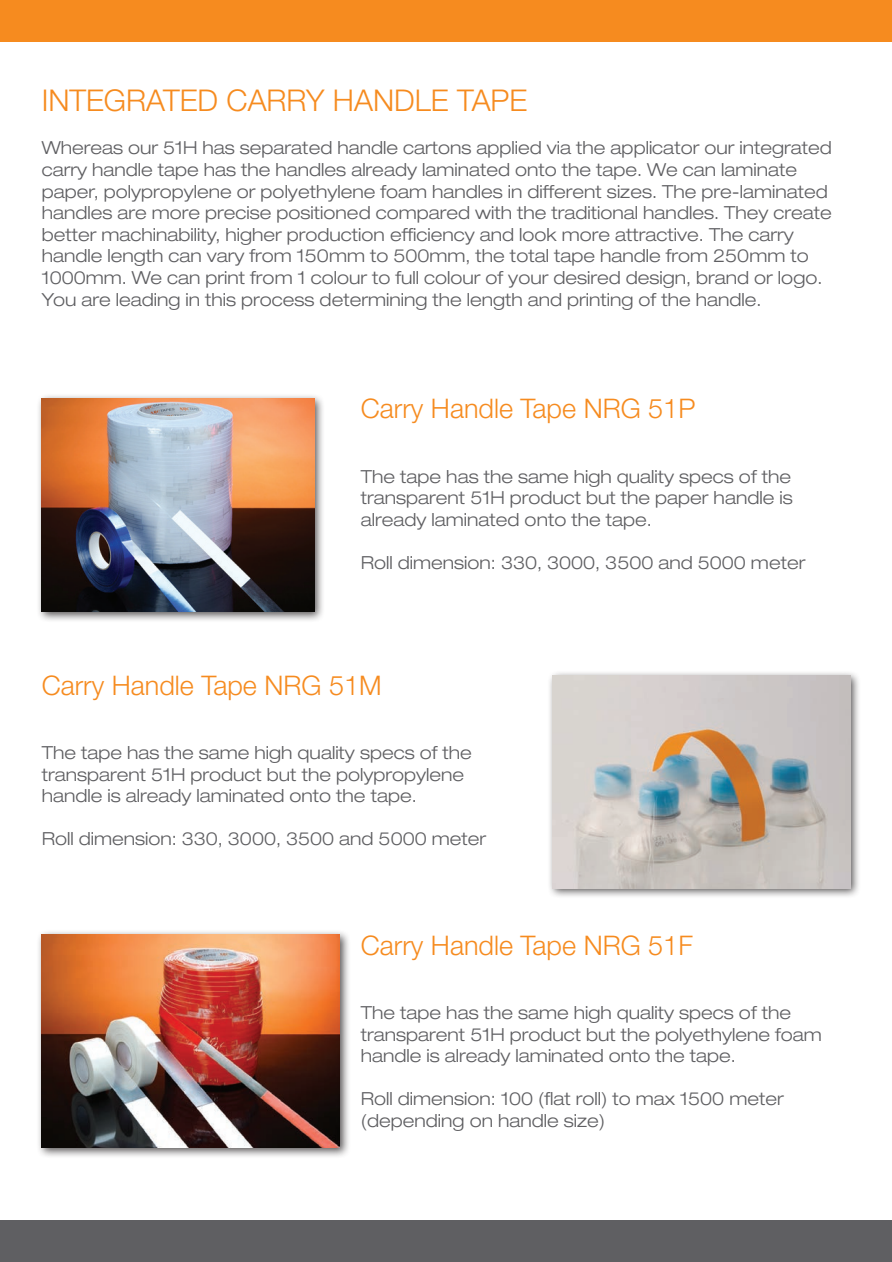
<style>
.page{position:relative;width:892px;height:1262px;background:#fff}
.page>*{position:absolute;margin:0;border:0;box-sizing:border-box;transform-origin:0 0}
.t1{font:300 30px "Helvetica Neue LT Pro";color:#f68b1f}
.t2{font:300 27px "Helvetica Neue LT Pro";color:#f68b1f}
.t3{font:300 expanded 18px/21.6px "Helvetica Neue LT Pro";color:#5f5f62}
</style>
<div class="page">
<div style="left:0;top:1219px;width:891px;height:42px;background:#5f5f62"></div>
<div style="left:0;top:0;width:891px;height:42px;background:#f68b1f"></div>
<div style="left:547px;top:670px;width:314px;height:228px;background:#231f20;opacity:.75"></div>
<img style="left:552px;top:675px;width:298px;height:212px">
<div style="left:36px;top:393px;width:289px;height:229px;background:#231f20;opacity:.75"></div>
<img style="left:42px;top:399px;width:272px;height:212px">
<div style="left:36px;top:929px;width:314px;height:229px;background:#231f20;opacity:.75"></div>
<img style="left:42px;top:934px;width:297px;height:212px">
<h1 class="t1" style="left:42px;top:82px;width:487px">INTEGRATED CARRY HANDLE TAPE</h1>
<p class="t3" style="left:42px;top:137px;width:791px">Whereas our 51H has separated handle cartons applied via the applicator our integrated carry handle tape has the handles already laminated onto the tape. We can laminate paper, polypropylene or polyethylene foam handles in different sizes. The pre-laminated handles are more precise positioned compared with the traditional handles. They create better machinability, higher production efficiency and look more attractive. The carry handle length can vary from 150mm to 500mm, the total tape handle from 250mm to 1000mm. We can print from 1 colour to full colour of your desired design, brand or logo.<br>You are leading in this process determining the length and printing of the handle.</p>
<h2 class="t2" style="left:361px;top:392px;width:336px">Carry Handle Tape NRG 51P</h2>
<p class="t3" style="left:361px;top:465px;width:433px;text-align:justify">The tape has the same high quality specs of the transparent 51H product but the paper handle is already laminated onto the tape.</p>
<p class="t3" style="left:361px;top:551px;width:446px">Roll dimension: 330, 3000, 3500 and 5000 meter</p>
<h2 class="t2" style="left:42px;top:668px;width:341px">Carry Handle Tape NRG 51M</h2>
<p class="t3" style="left:42px;top:741px;width:431px">The tape has the same high quality specs of the transparent 51H product but the polypropylene handle is already laminated onto the tape.</p>
<p class="t3" style="left:42px;top:827px;width:446px">Roll dimension: 330, 3000, 3500 and 5000 meter</p>
<h2 class="t2" style="left:361px;top:928px;width:333px">Carry Handle Tape NRG 51F</h2>
<p class="t3" style="left:361px;top:1001px;width:462px">The tape has the same high quality specs of the transparent 51H product but the polyethylene foam handle is already laminated onto the tape.</p>
<p class="t3" style="left:361px;top:1087px;width:424px">Roll dimension: 100 (flat roll) to max 1500 meter (depending on handle size)</p>
</div>
